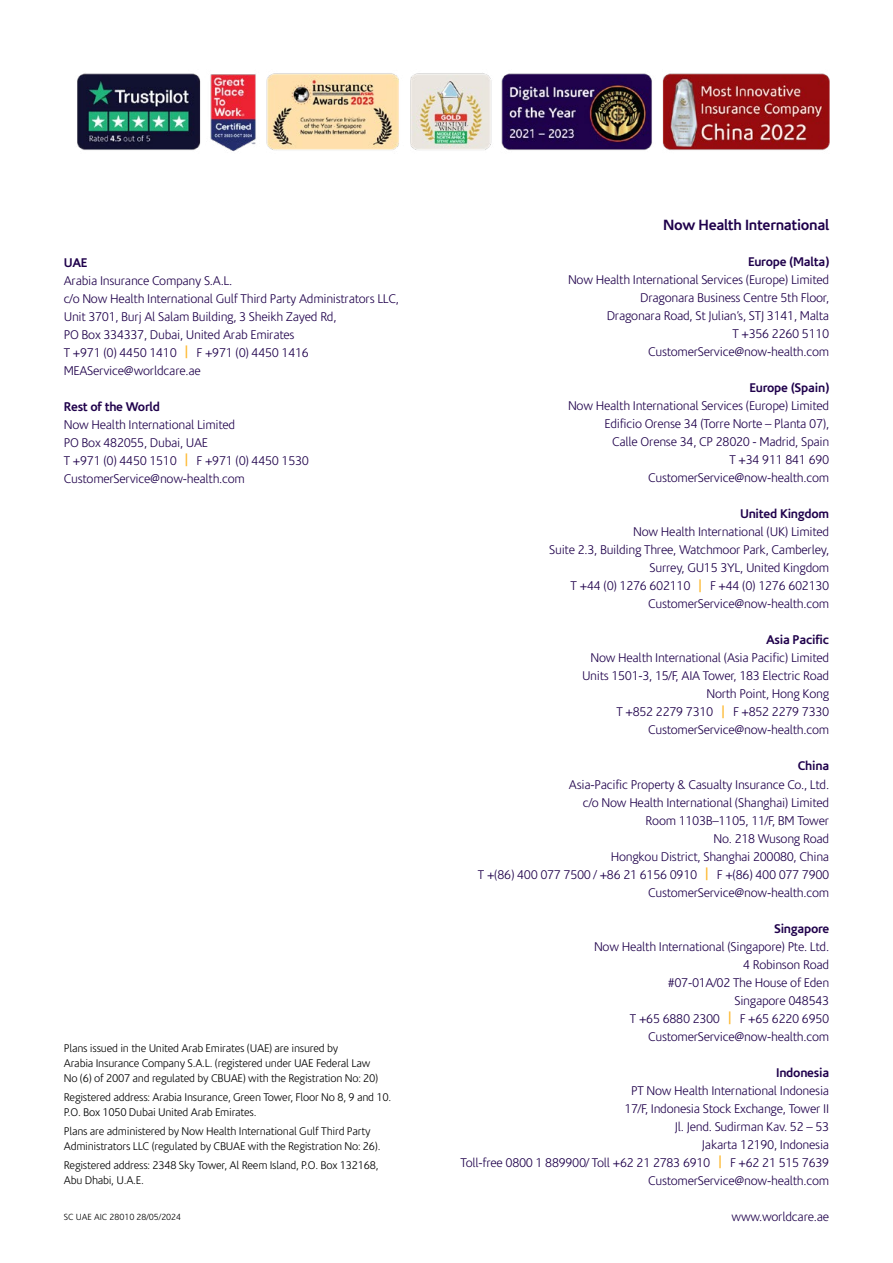
<style>
.page{position:relative;width:893px;height:1263px;background:#fff}
.page>*{position:absolute;margin:0;border:0;box-sizing:border-box;transform-origin:0 0}
.t1{font:700 15px "Corisande";letter-spacing:-.02em;color:#1f004b}
.t2{font:300 12.75px/18px "Corisande";letter-spacing:-.02em;color:#1f004b;text-align:right}
.t3{font:700 12.75px "Corisande";letter-spacing:-.02em;color:#1f004b}
.t4{font:300 11.25px/15px "Corisande";letter-spacing:-.02em;color:#000}
.t5{font:300 9px "Corisande";color:#000}
.s1{font-weight:700;color:#fdb933}
</style>
<div class="page">
<img style="left:77px;top:73px;width:752px;height:79px">
<p class="t3" style="left:64px;top:255px;width:25px">UAE</p>
<p class="t2" style="left:64px;top:272px;width:337px;text-align:left">Arabia Insurance Company S.A.L.<br>c/o Now Health International Gulf Third Party Administrators LLC, Unit 3701, Burj Al Salam Building, 3 Sheikh Zayed Rd,<br>PO Box 334337, Dubai, United Arab Emirates<br>T +971 (0) 4450 1410 <span class="s1">|</span> F +971 (0) 4450 1416<br>MEAService@worldcare.ae</p>
<p class="t3" style="left:64px;top:399px;width:98px">Rest of the World</p>
<p class="t2" style="left:64px;top:416px;width:247px;text-align:left">Now Health International Limited<br>PO Box 482055, Dubai, UAE<br>T +971 (0) 4450 1510 <span class="s1">|</span> F +971 (0) 4450 1530<br>CustomerService@now-health.com</p>
<p class="t4" style="left:64px;top:1041px;width:316px">Plans issued in the United Arab Emirates (UAE) are insured by<br>Arabia Insurance Company S.A.L. (registered under UAE Federal Law<br>No (6) of 2007 and regulated by CBUAE) with the Registration No: 20)</p>
<p class="t4" style="left:64px;top:1090px;width:329px">Registered address: Arabia Insurance, Green Tower, Floor No 8, 9 and 10.<br>P.O. Box 1050 Dubai United Arab Emirates.</p>
<p class="t4" style="left:64px;top:1124px;width:318px">Plans are administered by Now Health International Gulf Third Party<br>Administrators LLC (regulated by CBUAE with the Registration No: 26).</p>
<p class="t4" style="left:64px;top:1158px;width:316px">Registered address: 2348 Sky Tower, Al Reem Island, P.O. Box 132168,<br>Abu Dhabi, U.A.E.</p>
<p class="t5" style="left:64px;top:1213px;width:119px">SC UAE AIC 28010 28/05/2024</p>
<p class="t1" style="left:663px;top:217px;width:168px">Now Health International</p>
<p class="t3" style="left:748px;top:255px;width:83px">Europe (Malta)</p>
<p class="t2" style="left:568px;top:271px;width:263px">Now Health International Services (Europe) Limited Dragonara Business Centre 5th Floor,<br>Dragonara Road, St Julian’s, STJ 3141, Malta<br>T +356 2260 5110<br>CustomerService@now-health.com</p>
<p class="t3" style="left:749px;top:381px;width:81px">Europe (Spain)</p>
<p class="t2" style="left:568px;top:397px;width:263px">Now Health International Services (Europe) Limited Edificio Orense 34 (Torre Norte – Planta 07),<br>Calle Orense 34, CP 28020 - Madrid, Spain<br>T +34 911 841 690<br>CustomerService@now-health.com</p>
<p class="t3" style="left:740px;top:507px;width:91px">United Kingdom</p>
<p class="t2" style="left:549px;top:523px;width:281px">Now Health International (UK) Limited<br>Suite 2.3, Building Three, Watchmoor Park, Camberley, Surrey, GU15 3YL, United Kingdom<br>T +44 (0) 1276 602110 <span class="s1">|</span> F +44 (0) 1276 602130<br>CustomerService@now-health.com</p>
<p class="t3" style="left:766px;top:633px;width:65px">Asia Pacific</p>
<p class="t2" style="left:582px;top:649px;width:249px">Now Health International (Asia Pacific) Limited Units 1501-3, 15/F, AIA Tower, 183 Electric Road North Point, Hong Kong<br>T +852 2279 7310 <span class="s1">|</span> F +852 2279 7330<br>CustomerService@now-health.com</p>
<p class="t3" style="left:798px;top:759px;width:33px">China</p>
<p class="t2" style="left:478px;top:775px;width:353px">Asia-Pacific Property &amp; Casualty Insurance Co., Ltd.<br>c/o Now Health International (Shanghai) Limited<br>Room 1103B–1105, 11/F, BM Tower<br>No. 218 Wusong Road<br>Hongkou District, Shanghai 200080, China<br>T +(86) 400 077 7500 / +86 21 6156 0910 <span class="s1">|</span> F +(86) 400 077 7900<br>CustomerService@now-health.com</p>
<p class="t3" style="left:774px;top:921px;width:57px">Singapore</p>
<p class="t2" style="left:594px;top:938px;width:237px">Now Health International (Singapore) Pte. Ltd.<br>4 Robinson Road<br>#07-01A/02 The House of Eden<br>Singapore 048543<br>T +65 6880 2300 <span class="s1">|</span> F +65 6220 6950<br>CustomerService@now-health.com</p>
<p class="t3" style="left:776px;top:1065px;width:55px">Indonesia</p>
<p class="t2" style="left:460px;top:1082px;width:370px">PT Now Health International Indonesia<br>17/F, Indonesia Stock Exchange, Tower II<br>Jl. Jend. Sudirman Kav. 52 – 53<br>Jakarta 12190, Indonesia<br>Toll-free 0800 1 889900/ Toll +62 21 2783 6910 <span class="s1">|</span> F +62 21 515 7639<br>CustomerService@now-health.com</p>
<p class="t2" style="left:731px;top:1208px;width:99px">www.worldcare.ae</p>
</div>
